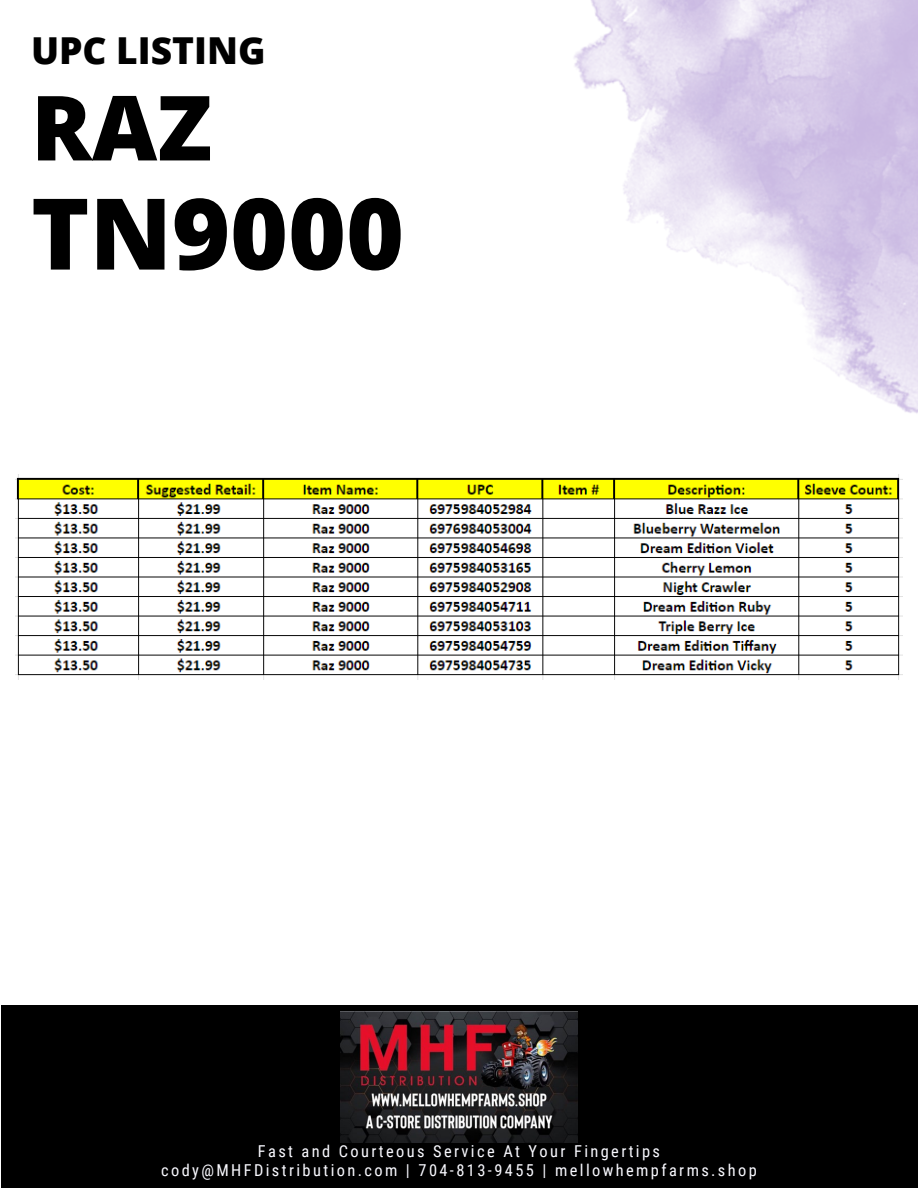
<style>
.page{position:relative;width:918px;height:1188px;background:#fff}
.page>*{position:absolute;margin:0;border:0;box-sizing:border-box;transform-origin:0 0}
.t1{font:800 99px "Open Sans";color:#000}
.t2{font:800 90px "Open Sans";color:#000}
.t3{font:800 37.2px "Open Sans";color:#000}
.t4{font:16.35px "Roboto Condensed";letter-spacing:.145em;color:#fafaff}
</style>
<div class="page">
<div style="left:1px;top:1005px;width:917px;height:183px;background:#000"></div>
<img style="left:574px;top:0;width:344px;height:414px">
<img style="left:340px;top:1012px;width:238px;height:130px">
<img style="left:15px;top:475px;width:888px;height:204px">
<p class="t3" style="left:31px;top:25px;width:236px">UPC LISTING</p>
<p class="t2" style="left:31px;top:64px;width:183px">RAZ</p>
<p class="t1" style="left:31px;top:164px;width:374px">TN9000</p>
<h1 class="t4" style="left:258px;top:1142px;width:404px">Fast and Courteous Service At Your Fingertips</h1>
<p class="t4" style="left:161px;top:1161px;width:597px">cody@MHFDistribution.com | 704-813-9455 | mellowhempfarms.shop</p>
</div>
